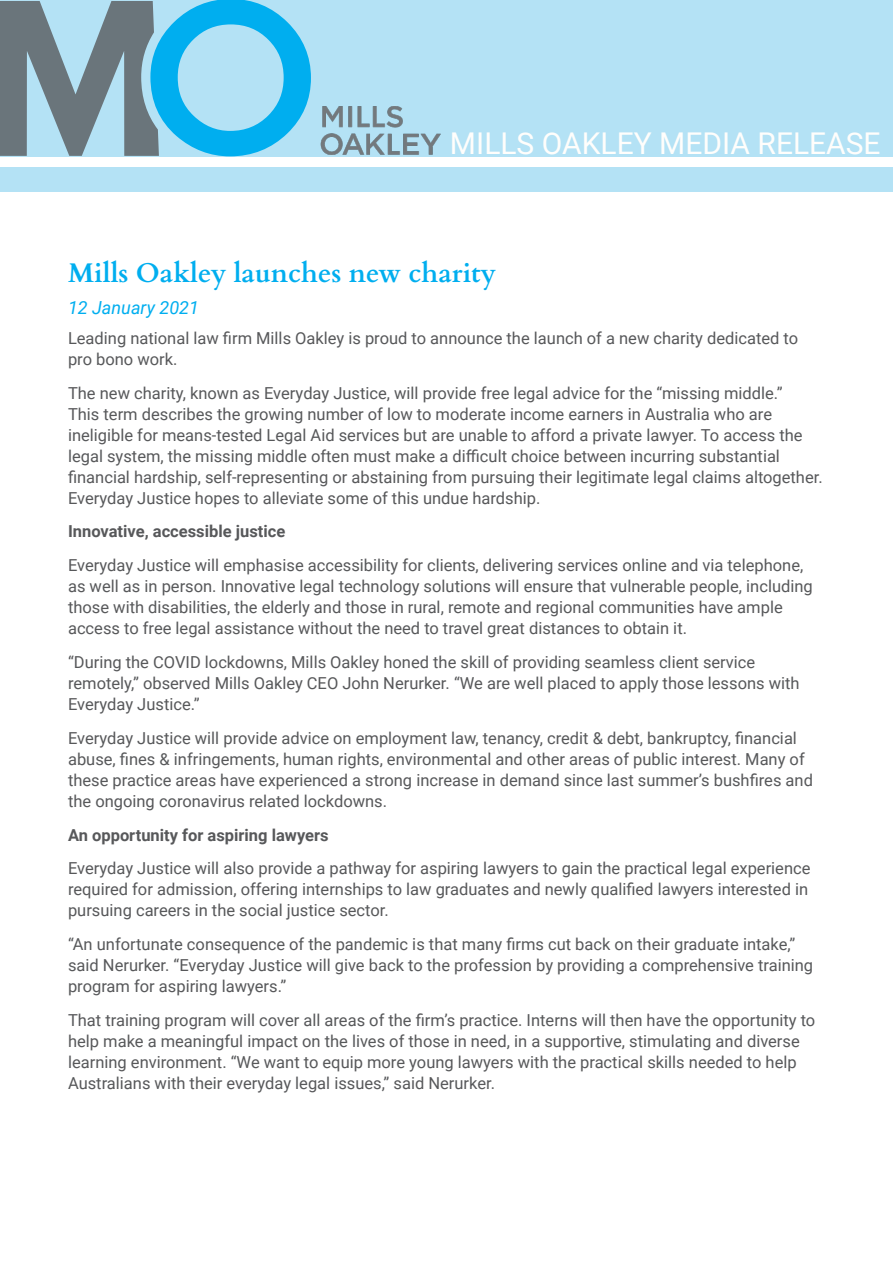
<style>
.page{position:relative;width:893px;height:1263px;background:#fff}
.page>*{position:absolute;margin:0;border:0;box-sizing:border-box;transform-origin:0 0}
.t1{font:30px "Roboto";color:#fffefc}
.t2{font:700 27px "Cardo";color:#00aeef}
.t3{font:italic 18px "Roboto";color:#00aeef}
.t4{font:16.5px/21px "Roboto";color:#57585a}
.t5{font:700 16.5px "Roboto";color:#57585a}
</style>
<div class="page">
<div style="left:0;top:0;width:893px;height:191px;background:#b4e2f5"></div>
<svg style="left:0;top:0;width:311px;height:156px"></svg>
<div style="left:0;top:158px;width:893px;height:9px;background:#fff"></div>
<img style="left:311px;top:106px;width:143px;height:52px">
<h1 class="t1" style="left:450px;top:122px;width:432px">MILLS OAKLEY MEDIA RELEASE</h1>
<p class="t2" style="left:68px;top:251px;width:430px">Mills Oakley launches new charity</p>
<p class="t3" style="left:68px;top:295px;width:133px">12 January 2021</p>
<p class="t4" style="left:68px;top:327px;width:732px">Leading national law firm Mills Oakley is proud to announce the launch of a new charity dedicated to pro bono work.</p>
<p class="t4" style="left:68px;top:382px;width:756px">The new charity, known as Everyday Justice, will provide free legal advice for the “missing middle.”<br>This term describes the growing number of low to moderate income earners in Australia who are ineligible for means-tested Legal Aid services but are unable to afford a private lawyer. To access the legal system, the missing middle often must make a difficult choice between incurring substantial financial hardship, self-representing or abstaining from pursuing their legitimate legal claims altogether.<br>Everyday Justice hopes to alleviate some of this undue hardship.</p>
<p class="t5" style="left:68px;top:520px;width:219px">Innovative, accessible justice</p>
<p class="t4" style="left:68px;top:554px;width:746px">Everyday Justice will emphasise accessibility for clients, delivering services online and via telephone, as well as in person. Innovative legal technology solutions will ensure that vulnerable people, including those with disabilities, the elderly and those in rural, remote and regional communities have ample access to free legal assistance without the need to travel great distances to obtain it.</p>
<p class="t4" style="left:68px;top:651px;width:733px">“During the COVID lockdowns, Mills Oakley honed the skill of providing seamless client service remotely,” observed Mills Oakley CEO John Nerurker. “We are well placed to apply those lessons with<br>Everyday Justice.”</p>
<p class="t4" style="left:68px;top:727px;width:746px">Everyday Justice will provide advice on employment law, tenancy, credit &amp; debt, bankruptcy, financial abuse, fines &amp; infringements, human rights, environmental and other areas of public interest. Many of these practice areas have experienced a strong increase in demand since last summer’s bushfires and the ongoing coronavirus related lockdowns.</p>
<p class="t5" style="left:68px;top:823px;width:262px">An opportunity for aspiring lawyers</p>
<p class="t4" style="left:68px;top:857px;width:744px">Everyday Justice will also provide a pathway for aspiring lawyers to gain the practical legal experience required for admission, offering internships to law graduates and newly qualified lawyers interested in pursuing careers in the social justice sector.</p>
<p class="t4" style="left:68px;top:933px;width:747px">“An unfortunate consequence of the pandemic is that many firms cut back on their graduate intake,” said Nerurker. “Everyday Justice will give back to the profession by providing a comprehensive training program for aspiring lawyers.”</p>
<p class="t4" style="left:68px;top:1009px;width:749px">That training program will cover all areas of the firm’s practice. Interns will then have the opportunity to help make a meaningful impact on the lives of those in need, in a supportive, stimulating and diverse learning environment. “We want to equip more young lawyers with the practical skills needed to help Australians with their everyday legal issues,” said Nerurker.</p>
</div>
